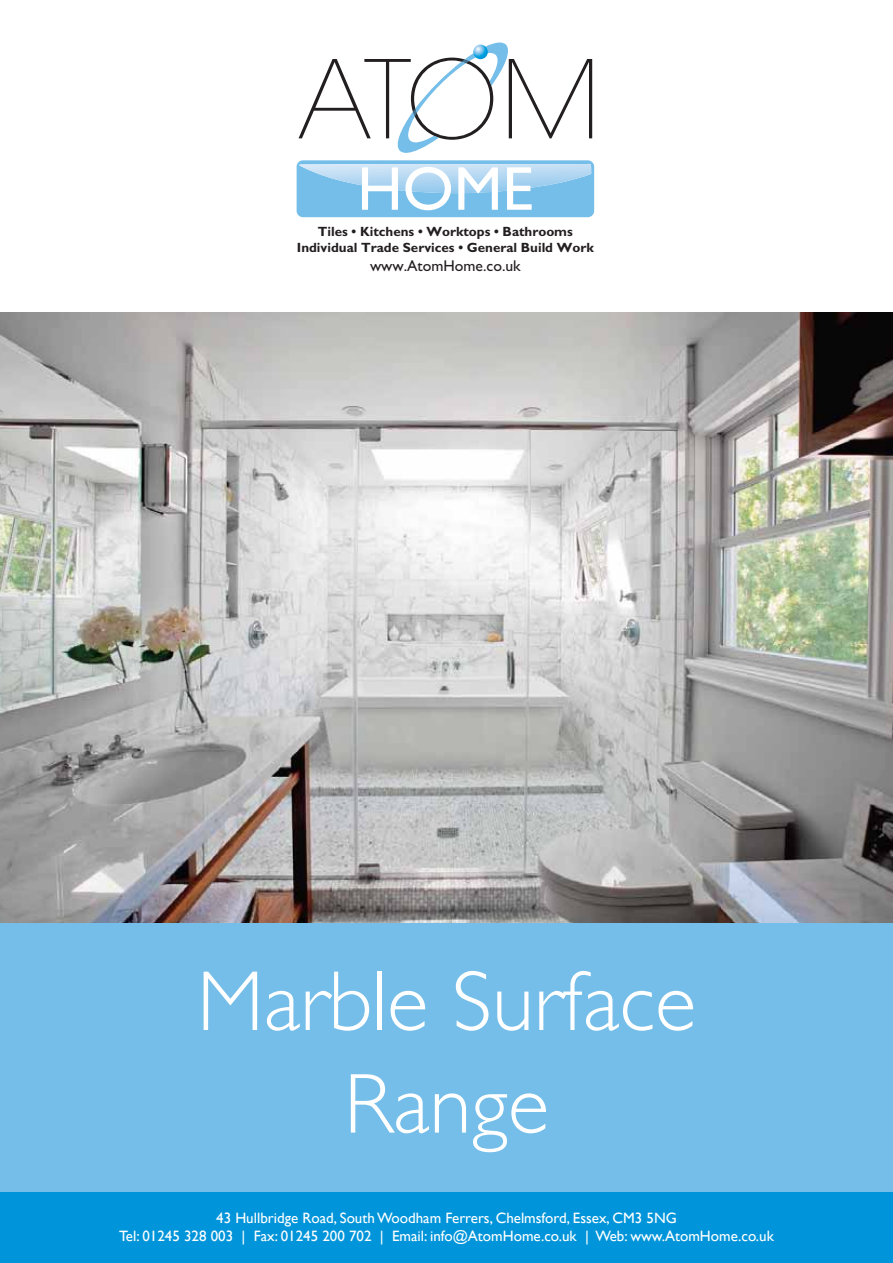
<style>
.page{position:relative;width:893px;height:1263px;background:#fff}
.page>*{position:absolute;margin:0;border:0;box-sizing:border-box;transform-origin:0 0}
.t1{font:300 85.5px/102.6px "Gill Sans";color:#fff;text-align:center}
.t2{font:62.1px "M Gill Sans";color:#fff}
.t3{font:15.6px "M Gill Sans";color:#231f20}
.t4{font:15px/18px "Gill Sans";color:#fff;text-align:center}
.t5{font:700 13.35px/16px "M Gill Sans";color:#231f20;text-align:center}
</style>
<div class="page">
<div style="left:0;top:920px;width:893px;height:273px;background:#75bee9"></div>
<div style="left:0;top:1193px;width:893px;height:70px;background:#0095da"></div>
<svg style="left:299px;top:43px;width:293px;height:110px"></svg>
<svg style="left:473px;top:45px;width:15px;height:14px"></svg>
<div style="left:297px;top:160px;width:297px;height:57px;background:#75bee9"></div>
<img style="left:299px;top:164px;width:293px;height:29px">
<img style="left:0;top:313px;width:893px;height:610px">
<h2 class="t2" style="left:357px;top:167px;width:178px">HOME</h2>
<p class="t5" style="left:297px;top:223px;width:298px">Tiles • Kitchens • Worktops • Bathrooms<br>Individual Trade Services • General Build Work</p>
<p class="t3" style="left:370px;top:260px;width:152px">www.AtomHome.co.uk</p>
<h1 class="t1" style="left:197px;top:950px;width:500px">Marble Surface<br>Range</h1>
<p class="t4" style="left:119px;top:1209px;width:656px">43 Hullbridge Road, South Woodham Ferrers, Chelmsford, Essex, CM3 5NG<br>Tel: 01245 328 003 | Fax: 01245 200 702 | Email: info@AtomHome.co.uk | Web: www.AtomHome.co.uk</p>
</div>
